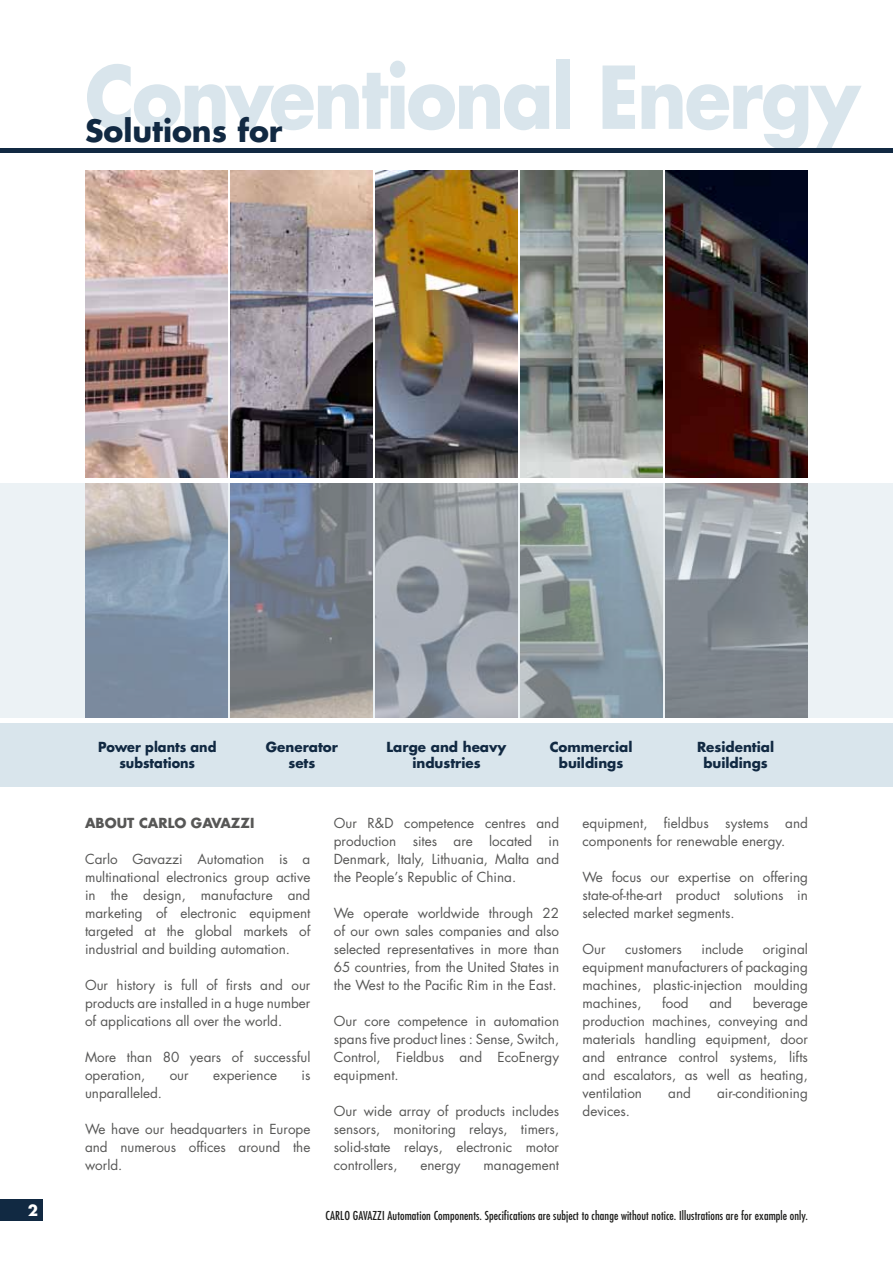
<style>
.page{position:relative;width:893px;height:1263px;background:#fff}
.page>*{position:absolute;margin:0;border:0;box-sizing:border-box;transform-origin:0 0}
.t1{font:700 84px "Futura Std";letter-spacing:-.03em;color:#d9e5ec;scale:.9 1}
.t2{font:700 30px "Futura Std";color:#112942}
.t3{font:700 15px "Futura Std";color:#fff}
.t4{font:13.5px/18px "Futura Std";color:#575756;text-align:justify}
.t5{font:700 13.5px/16.2px "Futura Std";color:#112942;text-align:center}
.t6{font:700 13.5px/16.2px "Futura Std";color:#112942;text-align:center;scale:.95 1}
.t7{font:700 13.5px "Futura Std";color:#575756}
.t8{font:condensed 12px "Futura Std";letter-spacing:.01em;color:#1d1d1b}
</style>
<div class="page">
<div style="left:0;top:723px;width:893px;height:64px;background:#d9e5ec"></div>
<div style="left:0;top:1199px;width:43px;height:21px;background:#112942"></div>
<hr style="left:0;top:149px;width:893px;height:4px;background:#112942">
<img style="left:665px;top:170px;width:143px;height:308px">
<img style="left:375px;top:170px;width:143px;height:308px">
<img style="left:230px;top:170px;width:143px;height:308px">
<img style="left:85px;top:170px;width:142px;height:308px">
<img style="left:520px;top:170px;width:143px;height:308px">
<svg style="left:0;top:483px;width:893px;height:235px;background:#a0a8b0"></svg>
<h1 class="t1" style="left:85px;top:41px;width:863px">Conventional Energy</h1>
<h2 class="t2" style="left:85px;top:111px;width:199px">Solutions for</h2>
<p class="t3" style="left:28px;top:1200px;width:12px">2</p>
<p class="t6" style="left:98px;top:739px;width:126px">Power plants and substations</p>
<p class="t5" style="left:266px;top:739px;width:73px">Generator sets</p>
<p class="t5" style="left:387px;top:739px;width:121px">Large and heavy industries</p>
<p class="t5" style="left:550px;top:739px;width:84px">Commercial buildings</p>
<p class="t5" style="left:697px;top:739px;width:79px">Residential buildings</p>
<p class="t7" style="left:85px;top:813px;width:171px">ABOUT CARLO GAVAZZI</p>
<p class="t4" style="left:85px;top:850px;width:227px">Carlo Gavazzi Automation is a multinational electronics group active in the design, manufacture and marketing of electronic equipment targeted at the global markets of industrial and building automation.</p>
<p class="t4" style="left:85px;top:976px;width:227px">Our history is full of firsts and our products are installed in a huge number of applications all over the world.</p>
<p class="t4" style="left:85px;top:1048px;width:227px">More than 80 years of successful operation,</p>
<p class="t4" style="left:170px;top:1066px;width:21px">our</p>
<p class="t4" style="left:213px;top:1066px;width:66px">experience</p>
<p class="t4" style="left:301px;top:1066px;width:10px">is</p>
<p class="t4" style="left:85px;top:1084px;width:79px">unparalleled.</p>
<p class="t4" style="left:85px;top:1120px;width:227px">We have our headquarters in Europe and numerous offices around the world.</p>
<p class="t4" style="left:334px;top:814px;width:227px">Our R&amp;D competence centres and production sites are located in Denmark, Italy, Lithuania, Malta and the People’s Republic of China.</p>
<p class="t4" style="left:334px;top:904px;width:227px">We operate worldwide through 22 of our own sales companies and also selected representatives in more than 65 countries, from the United States in the West to the Pacific Rim in the East.</p>
<p class="t4" style="left:334px;top:1012px;width:227px">Our core competence in automation spans five product lines : Sense, Switch, Control, Fieldbus and EcoEnergy equipment.</p>
<p class="t4" style="left:334px;top:1102px;width:227px">Our wide array of products includes sensors, monitoring relays, timers, solid-state relays, electronic motor controllers,</p>
<p class="t4" style="left:420px;top:1156px;width:42px">energy</p>
<p class="t4" style="left:483px;top:1156px;width:77px">management</p>
<p class="t4" style="left:583px;top:814px;width:227px">equipment, fieldbus systems and components for renewable energy.</p>
<p class="t4" style="left:583px;top:868px;width:227px">We focus our expertise on offering state-of-the-art product solutions in selected market segments.</p>
<p class="t4" style="left:583px;top:940px;width:25px">Our</p>
<p class="t4" style="left:625px;top:940px;width:58px">customers</p>
<p class="t4" style="left:701px;top:940px;width:43px">include</p>
<p class="t4" style="left:583px;top:940px;width:227px;text-indent:180px">original equipment manufacturers of packaging machines, plastic-injection moulding machines,</p>
<p class="t4" style="left:662px;top:994px;width:28px">food</p>
<p class="t4" style="left:709px;top:994px;width:24px">and</p>
<p class="t4" style="left:583px;top:994px;width:227px;text-indent:170px">beverage production machines, conveying and materials handling equipment, door and entrance control systems, lifts and escalators, as well as heating, ventilation</p>
<p class="t4" style="left:668px;top:1084px;width:24px">and</p>
<p class="t4" style="left:717px;top:1084px;width:92px">air-conditioning</p>
<p class="t4" style="left:583px;top:1102px;width:49px">devices.</p>
<p class="t8" style="left:325px;top:1209px;width:484px">CARLO GAVAZZI Automation Components. Specifications are subject to change without notice. Illustrations are for example only.</p>
</div>
